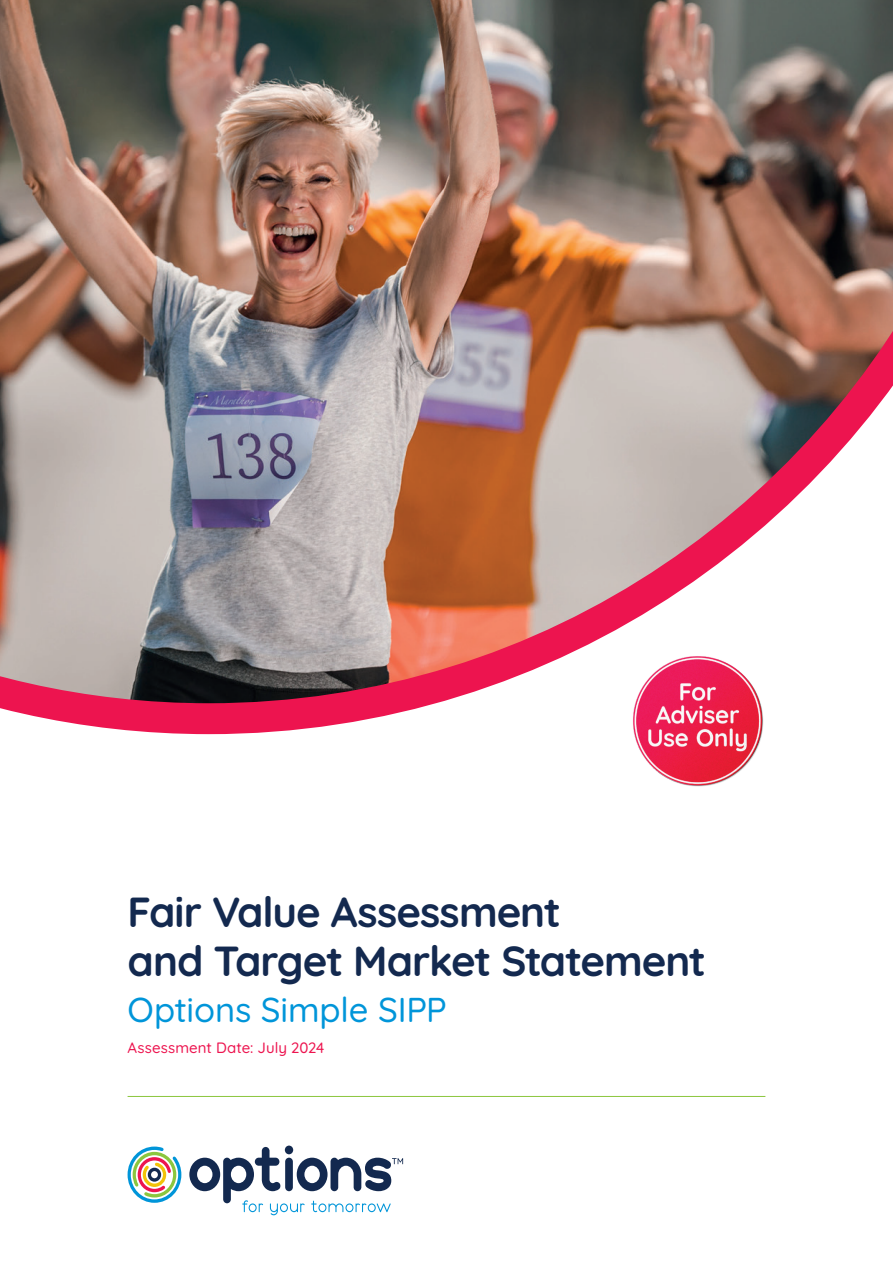
<style>
.page{position:relative;width:893px;height:1263px;background:#fff}
.page>*{position:absolute;margin:0;border:0;box-sizing:border-box;transform-origin:0 0}
.t1{font:700 42px/49.2px "Quicksand";letter-spacing:-.025em;color:#13294f}
.t2{font:500 34.5px "Quicksand";letter-spacing:-.005em;color:#0095d9}
.t3{font:500 15px "Quicksand";letter-spacing:.005em;color:#ed144f}
</style>
<div class="page">
<svg style="left:128px;top:1146px;width:54px;height:57px"></svg>
<div style="left:148px;top:1168px;width:13px;height:13px;border:3px solid #13294f;border-radius:50%"></div>
<svg style="left:189px;top:1145px;width:214px;height:70px"></svg>
<hr style="left:128px;top:1096px;width:637px;height:1px;background:#8bc63e">
<img style="left:0;top:0;width:893px;height:173px">
<img style="left:0;top:173px;width:893px;height:562px">
<img style="left:629px;top:653px;width:136px;height:136px;border-radius:68px">
<p class="t1" style="left:128px;top:883px;width:580px">Fair Value Assessment<br>and Target Market Statement</p>
<p class="t2" style="left:128px;top:983px;width:321px">Options Simple SIPP</p>
<p class="t3" style="left:128px;top:1036px;width:198px">Assessment Date: July 2024</p>
</div>
